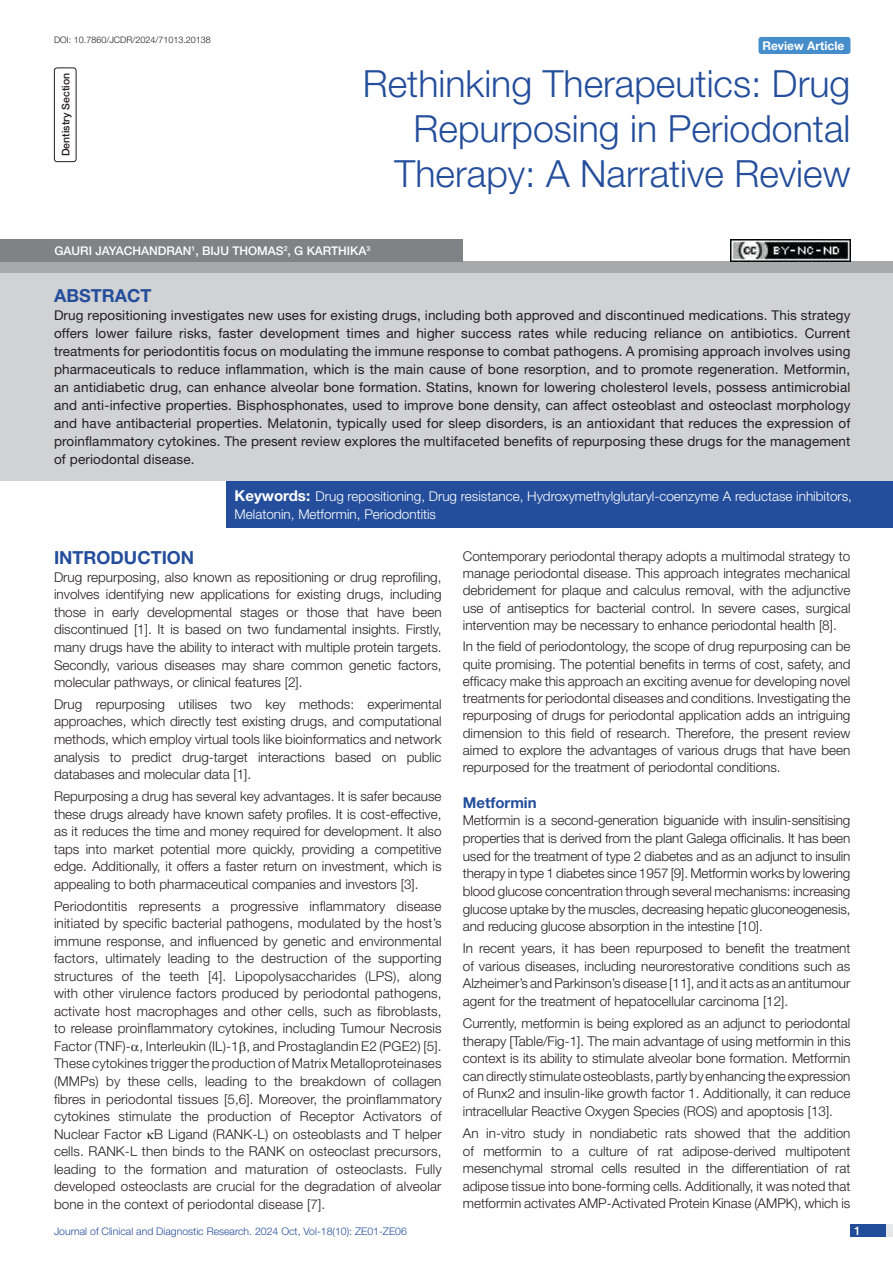
<style>
.page{position:relative;width:893px;height:1263px;background:#fff}
.page>*{position:absolute;margin:0;border:0;box-sizing:border-box;transform-origin:0 0}
.t1{font:300 37.5px/45px "Helvetica Neue";color:#244e9b;text-align:right}
.Heading{font:700 18px "Helvetica Neue";color:#244e9b}
.Abstract_head{font:700 18px "Helvetica Neue";color:#244e9b}
.HEAD_2{font:700 15px "Helvetica Neue";color:#244e9b}
.Body_text{font:300 13.5px/17.5px "Helvetica Neue";color:#231f20;text-align:justify}
.Abstract_Text{font:13.5px/18px "Helvetica Neue";letter-spacing:.01em;color:#231f20;text-align:justify}
.Key_words{font:300 13.5px/18.8px "Helvetica Neue";color:#fff}
.Author{font:500 12px "Helvetica Neue";color:#fff}
.t2{font:700 12px "Helvetica Neue";color:#fff}
.t3{font:300 10.5px "Helvetica Neue";color:#244e9b}
.section{font:500 10.5px "Helvetica Neue";color:#231f20}
.DOI{font:300 9px "Helvetica Neue";color:#231f20}
.s1{font-weight:700;font-size:15px}
</style>
<div class="page">
<div style="left:850px;top:1224px;width:43px;height:13px;background:#e6e7e9"></div>
<div style="left:850px;top:1224px;width:35px;height:13px;background:#214c99"></div>
<div style="left:54px;top:68px;width:22px;height:94px;border:1px solid #231f20;border-radius:3px"></div>
<div style="left:758px;top:37px;width:92px;height:17px;background:#468ecb;border-radius:3px"></div>
<div style="left:0;top:262px;width:893px;height:12px;background:#a8a9ad"></div>
<div style="left:0;top:239px;width:463px;height:23px;background:#808285"></div>
<div style="left:0;top:274px;width:893px;height:207px;background:#d1d2d4"></div>
<div style="left:226px;top:481px;width:667px;height:46px;background:#244e9b"></div>
<img style="left:730px;top:239px;width:120px;height:23px">
<p class="DOI" style="left:54px;top:35px;width:158px">DOI: 10.7860/JCDR/2024/71013.20138</p>
<p class="section" style="left:59px;top:156px;width:85px;rotate:-90deg">DENTISTRY SECTION</p>
<p class="t1" style="left:363px;top:60px;width:489px">Rethinking Therapeutics: Drug<br>Repurposing in Periodontal<br>Therapy: A Narrative Review</p>
<p class="t2" style="left:762px;top:38px;width:83px">Review Article</p>
<p class="Author" style="left:54px;top:244px;width:317px">GAURI JAYACHANDRAN<sup>1</sup>, BIJU THOMAS<sup>2</sup>, G KARTHIKA<sup>3</sup></p>
<p class="Abstract_head" style="left:54px;top:284px;width:99px">ABSTRACT</p>
<p class="Abstract_Text" style="left:54px;top:306px;width:798px">Drug repositioning investigates new uses for existing drugs, including both approved and discontinued medications. This strategy offers lower failure risks, faster development times and higher success rates while reducing reliance on antibiotics. Current treatments for periodontitis focus on modulating the immune response to combat pathogens. A promising approach involves using pharmaceuticals to reduce inflammation, which is the main cause of bone resorption, and to promote regeneration. Metformin, an antidiabetic drug, can enhance alveolar bone formation. Statins, known for lowering cholesterol levels, possess antimicrobial and anti-infective properties. Bisphosphonates, used to improve bone density, can affect osteoblast and osteoclast morphology and have antibacterial properties. Melatonin, typically used for sleep disorders, is an antioxidant that reduces the expression of proinflammatory cytokines. The present review explores the multifaceted benefits of repurposing these drugs for the management of periodontal disease.</p>
<p class="Key_words" style="left:235px;top:486px;width:619px"><span class="s1">Keywords:</span> Drug repositioning, Drug resistance, Hydroxymethylglutaryl-coenzyme A reductase inhibitors,<br>Melatonin, Metformin, Periodontitis</p>
<p class="Heading" style="left:54px;top:547px;width:142px">INTRODUCTION</p>
<p class="Body_text" style="left:54px;top:568px;width:389px">Drug repurposing, also known as repositioning or drug reprofiling, involves identifying new applications for existing drugs, including those in early developmental stages or those that have been discontinued [1]. It is based on two fundamental insights. Firstly, many drugs have the ability to interact with multiple protein targets.<br>Secondly, various diseases may share common genetic factors, molecular pathways, or clinical features [2].</p>
<p class="Body_text" style="left:54px;top:695px;width:389px">Drug repurposing utilises two key methods: experimental approaches, which directly test existing drugs, and computational methods, which employ virtual tools like bioinformatics and network analysis to predict drug-target interactions based on public databases and molecular data [1].</p>
<p class="Body_text" style="left:54px;top:787px;width:389px">Repurposing a drug has several key advantages. It is safer because these drugs already have known safety profiles. It is cost-effective, as it reduces the time and money required for development. It also taps into market potential more quickly, providing a competitive edge. Additionally, it offers a faster return on investment, which is appealing to both pharmaceutical companies and investors [3].</p>
<p class="Body_text" style="left:54px;top:897px;width:389px">Periodontitis represents a progressive inflammatory disease initiated by specific bacterial pathogens, modulated by the host’s immune response, and influenced by genetic and environmental factors, ultimately leading to the destruction of the supporting structures of the teeth [4]. Lipopolysaccharides (LPS), along with other virulence factors produced by periodontal pathogens, activate host macrophages and other cells, such as fibroblasts, to release proinflammatory cytokines, including Tumour Necrosis Factor (TNF)- , Interleukin (IL)-1 , and Prostaglandin E2 (PGE2) [5].<br>These cytokines trigger the production of Matrix Metalloproteinases (MMPs) by these cells, leading to the breakdown of collagen fibres in periodontal tissues [5,6]. Moreover, the proinflammatory cytokines stimulate the production of Receptor Activators of Nuclear Factor B Ligand (RANK-L) on osteoblasts and T helper cells. RANK-L then binds to the RANK on osteoclast precursors, leading to the formation and maturation of osteoclasts. Fully developed osteoclasts are crucial for the degradation of alveolar bone in the context of periodontal disease [7].</p>
<p class="Body_text" style="left:463px;top:547px;width:389px">Contemporary periodontal therapy adopts a multimodal strategy to manage periodontal disease. This approach integrates mechanical debridement for plaque and calculus removal, with the adjunctive use of antiseptics for bacterial control. In severe cases, surgical intervention may be necessary to enhance periodontal health [8].</p>
<p class="Body_text" style="left:463px;top:638px;width:389px">In the field of periodontology, the scope of drug repurposing can be quite promising. The potential benefits in terms of cost, safety, and efficacy make this approach an exciting avenue for developing novel treatments for periodontal diseases and conditions. Investigating the repurposing of drugs for periodontal application adds an intriguing dimension to this field of research. Therefore, the present review aimed to explore the advantages of various drugs that have been repurposed for the treatment of periodontal conditions.</p>
<p class="HEAD_2" style="left:463px;top:793px;width:75px">Metformin</p>
<p class="Body_text" style="left:463px;top:811px;width:389px">Metformin is a second-generation biguanide with insulin-sensitising properties that is derived from the plant Galega officinalis. It has been used for the treatment of type 2 diabetes and as an adjunct to insulin therapy in type 1 diabetes since 1957 [9]. Metformin works by lowering blood glucose concentration through several mechanisms: increasing glucose uptake by the muscles, decreasing hepatic gluconeogenesis, and reducing glucose absorption in the intestine [10].</p>
<p class="Body_text" style="left:463px;top:939px;width:389px">In recent years, it has been repurposed to benefit the treatment of various diseases, including neurorestorative conditions such as Alzheimer’s and Parkinson’s disease [11], and it acts as an antitumour agent for the treatment of hepatocellular carcinoma [12].</p>
<p class="Body_text" style="left:463px;top:1014px;width:389px">Currently, metformin is being explored as an adjunct to periodontal therapy [Table/Fig-1]. The main advantage of using metformin in this context is its ability to stimulate alveolar bone formation. Metformin can directly stimulate osteoblasts, partly by enhancing the expression of Runx2 and insulin-like growth factor 1. Additionally, it can reduce intracellular Reactive Oxygen Species (ROS) and apoptosis [13].</p>
<p class="Body_text" style="left:463px;top:1124px;width:389px">An in-vitro study in nondiabetic rats showed that the addition of metformin to a culture of rat adipose-derived multipotent mesenchymal stromal cells resulted in the differentiation of rat adipose tissue into bone-forming cells. Additionally, it was noted that metformin activates AMP-Activated Protein Kinase (AMPK), which is</p>
<p class="t3" style="left:54px;top:1225px;width:354px">Journal of Clinical and Diagnostic Research. 2024 Oct, Vol-18(10): ZE01-ZE06</p>
<p class="Author" style="left:854px;top:1223px;width:8px">1</p>
</div>
